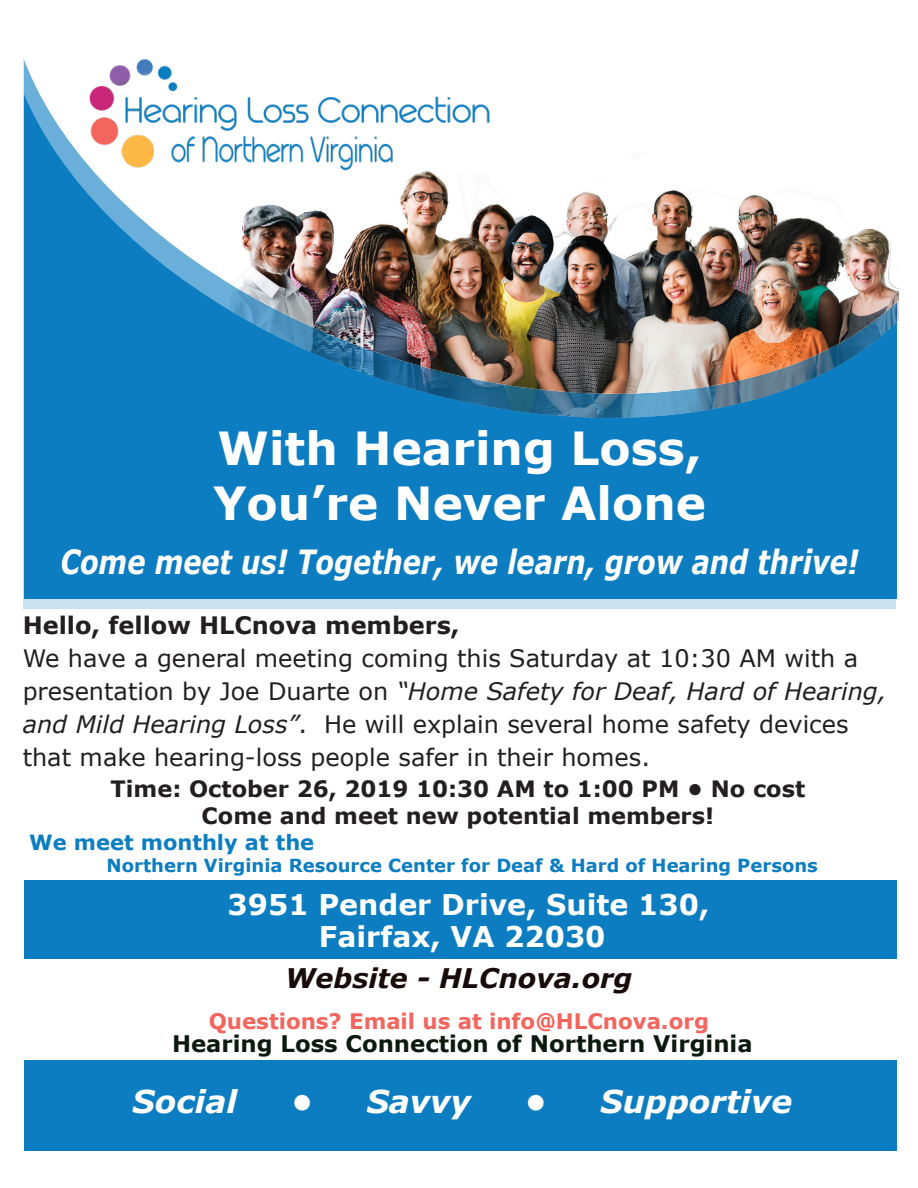
<style>
.page{position:relative;width:918px;height:1188px;background:#fff}
.page>*{position:absolute;margin:0;border:0;box-sizing:border-box;transform-origin:0 0}
.t1{font:700 45.6px/54.8px "Verdana";color:#fff}
.t2{font:italic 700 33.3px "Verdana";color:#fff;scale:.82 1}
.t3{font:italic 700 31.35px "Verdana";color:#fff}
.t4{font:700 28.5px "Verdana";color:#fff}
.t5{font:italic 700 27px "Verdana";color:#170c0a}
.t6{font:24px/33px "Verdana";color:#231f20}
.t7{font:700 22.8px "Verdana";color:#0c190f}
.t8{font:700 22.5px "Verdana";color:#231f20}
.t9{font:700 21.3px "Verdana";color:#f3655d}
.t10{font:700 21px "Verdana";color:#0c7dc1}
.t11{font:700 18px "Verdana";color:#0c7dc1}
.s1{font-weight:700}
.s2{font-style:italic}
.s3{font-size:18px;color:#0c7dc1}
</style>
<div class="page">
<div style="left:23px;top:32px;width:872px;height:577px;background:#0c7dc1"></div>
<div style="left:24px;top:880px;width:872px;height:79px;background:#0c7dc1"></div>
<svg style="left:23px;top:32px;width:874px;height:408px"></svg>
<img style="left:229px;top:57px;width:670px;height:342px">
<img style="left:74px;top:49px;width:430px;height:128px">
<div style="left:24px;top:1060px;width:872px;height:91px;background:#0c7dc1"></div>
<p class="t1" style="left:213px;top:422px;width:495px">With Hearing Loss,<br>You’re Never Alone</p>
<p class="t2" style="left:60px;top:540px;width:975px">Come meet us! Together, we learn, grow and thrive!</p>
<p class="t6" style="left:23px;top:609px;width:865px"><span class="s1">Hello, fellow HLCnova members,<br></span>We have a general meeting coming this Saturday at 10:30 AM with a presentation by Joe Duarte on <span class="s2">“Home Safety for Deaf, Hard of Hearing, and Mild Hearing Loss”</span>. He will explain several home safety devices that make hearing-loss people safer in their homes.</p>
<p class="t8" style="left:111px;top:775px;width:696px">Time: October 26, 2019 10:30 AM to 1:00 PM • No cost</p>
<p class="t8" style="left:202px;top:802px;width:514px">Come and meet new potential members!</p>
<p class="t10" style="left:29px;top:829px;width:287px">We meet monthly at the</p>
<p class="t11" style="left:107px;top:854px;width:713px">Northern Virginia Resource Center for Deaf &amp; Hard of Hearing Persons</p>
<p class="t4" style="left:215px;top:887px;width:496px"><span class="s3">\</span>3951 Pender Drive, Suite 130,</p>
<p class="t4" style="left:319px;top:918px;width:288px">Fairfax, VA 22030</p>
<p class="t5" style="left:285px;top:960px;width:349px">Website - HLCnova.org</p>
<p class="t9" style="left:209px;top:1007px;width:502px">Questions? Email us at info@HLCnova.org</p>
<p class="t7" style="left:172px;top:1029px;width:582px">Hearing Loss Connection of Northern Virginia</p>
<p class="t3" style="left:133px;top:1081px;width:106px">Social</p>
<p class="t3" style="left:291px;top:1081px;width:182px">• Savvy</p>
<p class="t3" style="left:525px;top:1081px;width:269px">• Supportive</p>
</div>
